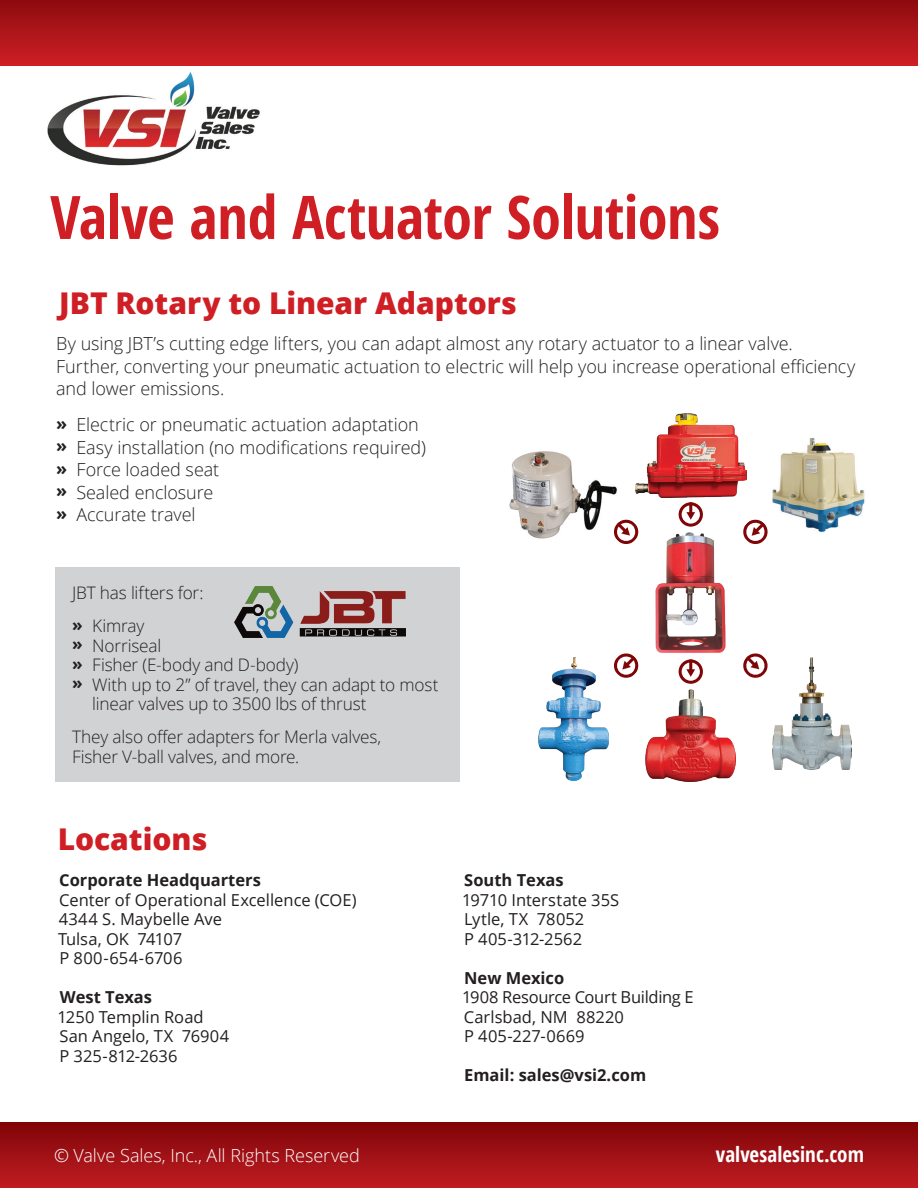
<style>
.page{position:relative;width:918px;height:1188px;background:#fff}
.page>*{position:absolute;margin:0;border:0;box-sizing:border-box;transform-origin:0 0}
.t1{font:700 60px "Open Sans Condensed";letter-spacing:-.005em;color:#d01e25}
.t2{font:800 30px "Open Sans";color:#d01e25}
.t3{font:700 21px "Open Sans Condensed";letter-spacing:.005em;color:#fff}
.t4{font:300 18px/22.5px "Open Sans";letter-spacing:-.005em;color:#231f20}
.t5{font:300 18px "Open Sans";letter-spacing:-.005em;color:#fff}
.t6{font:300 17.25px/19.5px "Open Sans";letter-spacing:-.01em;color:#231f20}
.t7{font:16.5px "Open Sans";color:#231f20}
.t8{font:700 16.5px "Open Sans";color:#231f20}
.t9{font:16.5px "Open Sans";letter-spacing:-.02em;color:#231f20}
.s1{font-weight:700}
</style>
<div class="page">
<div style="left:0;top:0;width:918px;height:66px;background:linear-gradient(to bottom,#8d0b0f,#ce1f25)"></div>
<div style="left:0;top:1122px;width:918px;height:66px;background:linear-gradient(to bottom,#7f0407,#bf1c22)"></div>
<div style="left:55px;top:567px;width:405px;height:215px;background:#d1d2d4"></div>
<img style="left:234px;top:586px;width:172px;height:51px">
<img style="left:538px;top:657px;width:71px;height:123px">
<img style="left:772px;top:657px;width:79px;height:112px">
<img style="left:646px;top:690px;width:90px;height:92px">
<img style="left:655px;top:532px;width:71px;height:121px">
<img style="left:635px;top:413px;width:111px;height:84px">
<svg style="left:679px;top:502px;width:24px;height:25px"></svg>
<svg style="left:743px;top:519px;width:25px;height:25px"></svg>
<svg style="left:614px;top:653px;width:25px;height:25px"></svg>
<svg style="left:679px;top:659px;width:24px;height:25px"></svg>
<img style="left:773px;top:438px;width:92px;height:94px">
<svg style="left:743px;top:653px;width:25px;height:25px"></svg>
<img style="left:509px;top:451px;width:108px;height:88px">
<svg style="left:613px;top:519px;width:26px;height:25px"></svg>
<img style="left:27px;top:62px;width:248px;height:104px">
<p class="t1" style="left:50px;top:175px;width:671px">Valve and Actuator Solutions</p>
<p class="t2" style="left:59px;top:280px;width:459px">JBT Rotary to Linear Adaptors</p>
<p class="t4" style="left:56px;top:332px;width:801px">By using JBT’s cutting edge lifters, you can adapt almost any rotary actuator to a linear valve.<br>Further, converting your pneumatic actuation to electric will help you increase operational efficiency and lower emissions.</p>
<p class="t4" style="left:56px;top:413px;width:364px"><span class="s1">»</span> Electric or pneumatic actuation adaptation</p>
<p class="t4" style="left:56px;top:435px;width:372px"><span class="s1">»</span> Easy installation (no modifications required)</p>
<p class="t4" style="left:56px;top:458px;width:165px"><span class="s1">»</span> Force loaded seat</p>
<p class="t4" style="left:56px;top:480px;width:159px"><span class="s1">»</span> Sealed enclosure</p>
<p class="t4" style="left:56px;top:503px;width:141px"><span class="s1">»</span> Accurate travel</p>
<p class="t6" style="left:72px;top:583px;width:133px">JBT has lifters for:</p>
<p class="t6" style="left:72px;top:616px;width:74px"><span class="s1">»</span> Kimray</p>
<p class="t6" style="left:72px;top:635px;width:91px"><span class="s1">»</span> Norriseal</p>
<p class="t6" style="left:72px;top:655px;width:228px"><span class="s1">»</span> Fisher (E-body and D-body)</p>
<p class="t6" style="left:92px;top:674px;width:348px;text-indent:-20px"><span class="s1">»</span> With up to 2” of travel, they can adapt to most linear valves up to 3500 lbs of thrust</p>
<p class="t6" style="left:72px;top:727px;width:311px">They also offer adapters for Merla valves,<br>Fisher V-ball valves, and more.</p>
<p class="t2" style="left:58px;top:816px;width:151px">Locations</p>
<p class="t8" style="left:59px;top:868px;width:203px">Corporate Headquarters</p>
<p class="t7" style="left:59px;top:888px;width:299px">Center of Operational Excellence (COE)</p>
<p class="t7" style="left:59px;top:908px;width:165px">4344 S. Maybelle Ave</p>
<p class="t7" style="left:58px;top:927px;width:126px">Tulsa, OK 74107</p>
<p class="t7" style="left:59px;top:947px;width:125px">P 800-654-6706</p>
<p class="t8" style="left:60px;top:985px;width:94px">West Texas</p>
<p class="t7" style="left:58px;top:1005px;width:148px">1250 Templin Road</p>
<p class="t7" style="left:59px;top:1025px;width:171px">San Angelo, TX 76904</p>
<p class="t7" style="left:59px;top:1044px;width:120px">P 325-812-2636</p>
<p class="t8" style="left:464px;top:868px;width:101px">South Texas</p>
<p class="t7" style="left:462px;top:888px;width:158px">19710 Interstate 35S</p>
<p class="t7" style="left:464px;top:908px;width:122px">Lytle, TX 78052</p>
<p class="t7" style="left:464px;top:927px;width:120px">P 405-312-2562</p>
<p class="t8" style="left:464px;top:966px;width:102px">New Mexico</p>
<p class="t9" style="left:462px;top:986px;width:233px">1908 Resource Court Building E</p>
<p class="t7" style="left:464px;top:1005px;width:162px">Carlsbad, NM 88220</p>
<p class="t7" style="left:464px;top:1025px;width:122px">P 405-227-0669</p>
<p class="t8" style="left:464px;top:1063px;width:184px">Email: sales@vsi2.com</p>
<p class="t5" style="left:54px;top:1143px;width:307px">© Valve Sales, Inc., All Rights Reserved</p>
<p class="t3" style="left:716px;top:1140px;width:150px">valvesalesinc.com</p>
</div>
